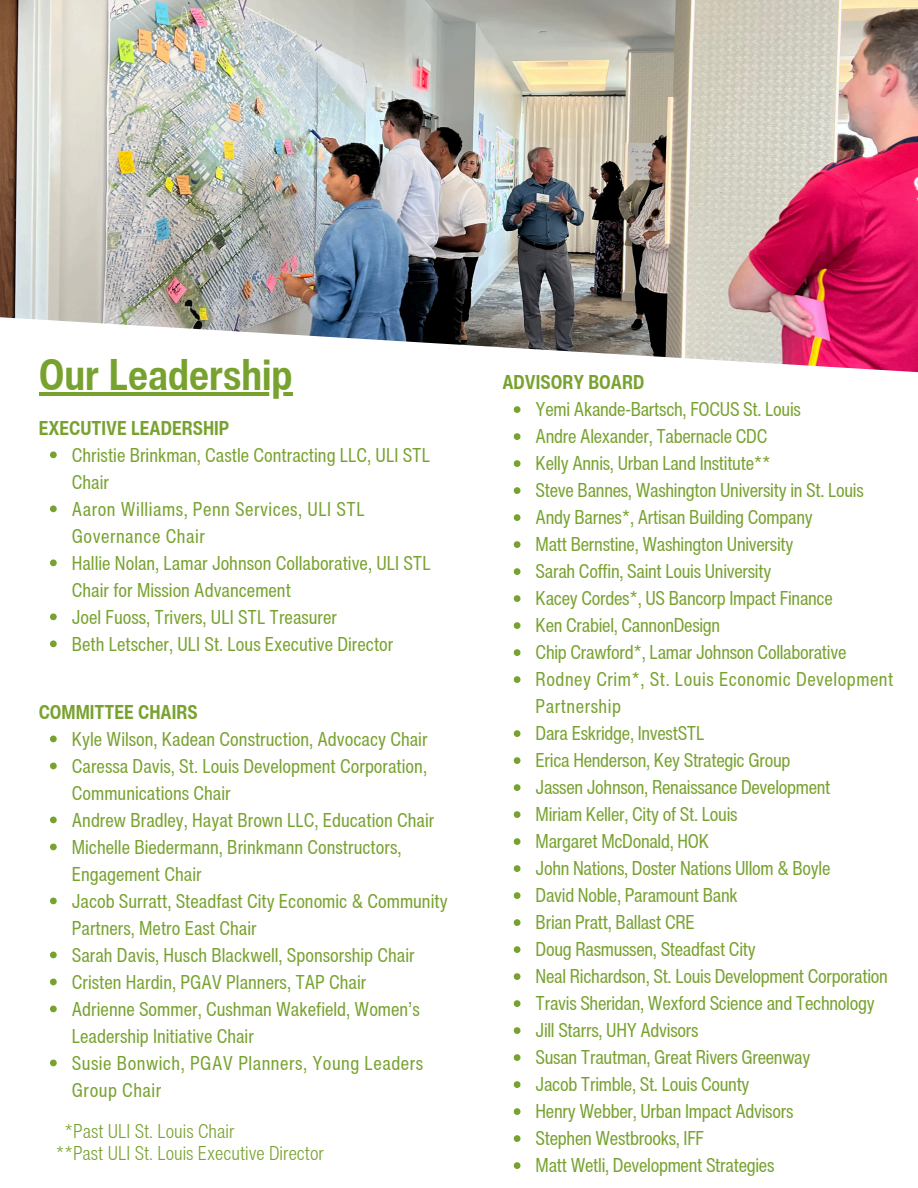
<style>
.page{position:relative;width:918px;height:1188px;background:#fff}
.page>*{position:absolute;margin:0;border:0;box-sizing:border-box;transform-origin:0 0}
.t1{font:700 condensed 43.2px "Helvetica Now Text";color:#78a22f}
.t2{font:condensed 19.5px/27px "Helvetica Now Text";letter-spacing:-.015em;color:#78a22f}
.t3{font:300 condensed 19.5px "Helvetica Now Text";color:#78a22f}
.t4{font:700 condensed 19.5px "Helvetica Now Text";color:#78a22f}
</style>
<div class="page">
<img style="left:0;top:0;width:918px;height:372px">
<hr style="left:39px;top:392px;width:254px;height:4px;background:#78a22f">
<svg style="left:50px;top:451px;width:7px;height:7px"></svg>
<svg style="left:50px;top:505px;width:7px;height:7px"></svg>
<svg style="left:50px;top:559px;width:7px;height:7px"></svg>
<svg style="left:50px;top:613px;width:7px;height:7px"></svg>
<svg style="left:50px;top:640px;width:7px;height:7px"></svg>
<svg style="left:50px;top:736px;width:7px;height:6px"></svg>
<svg style="left:50px;top:763px;width:7px;height:6px"></svg>
<svg style="left:50px;top:817px;width:7px;height:6px"></svg>
<svg style="left:50px;top:844px;width:7px;height:6px"></svg>
<svg style="left:50px;top:898px;width:7px;height:6px"></svg>
<svg style="left:50px;top:952px;width:7px;height:6px"></svg>
<svg style="left:50px;top:979px;width:7px;height:6px"></svg>
<svg style="left:50px;top:1006px;width:7px;height:6px"></svg>
<svg style="left:50px;top:1060px;width:7px;height:6px"></svg>
<svg style="left:514px;top:406px;width:6px;height:7px"></svg>
<svg style="left:514px;top:433px;width:6px;height:7px"></svg>
<svg style="left:514px;top:460px;width:6px;height:7px"></svg>
<svg style="left:514px;top:487px;width:6px;height:7px"></svg>
<svg style="left:514px;top:514px;width:6px;height:7px"></svg>
<svg style="left:514px;top:541px;width:6px;height:7px"></svg>
<svg style="left:514px;top:568px;width:6px;height:7px"></svg>
<svg style="left:514px;top:595px;width:6px;height:7px"></svg>
<svg style="left:514px;top:622px;width:6px;height:7px"></svg>
<svg style="left:514px;top:649px;width:6px;height:7px"></svg>
<svg style="left:514px;top:676px;width:6px;height:7px"></svg>
<svg style="left:514px;top:730px;width:6px;height:7px"></svg>
<svg style="left:514px;top:757px;width:6px;height:7px"></svg>
<svg style="left:514px;top:784px;width:6px;height:7px"></svg>
<svg style="left:514px;top:811px;width:6px;height:7px"></svg>
<svg style="left:514px;top:838px;width:6px;height:7px"></svg>
<svg style="left:514px;top:865px;width:6px;height:7px"></svg>
<svg style="left:514px;top:892px;width:6px;height:7px"></svg>
<svg style="left:514px;top:919px;width:6px;height:7px"></svg>
<svg style="left:514px;top:946px;width:6px;height:7px"></svg>
<svg style="left:514px;top:973px;width:6px;height:7px"></svg>
<svg style="left:514px;top:1000px;width:6px;height:7px"></svg>
<svg style="left:514px;top:1027px;width:6px;height:7px"></svg>
<svg style="left:514px;top:1054px;width:6px;height:7px"></svg>
<svg style="left:514px;top:1081px;width:6px;height:7px"></svg>
<svg style="left:514px;top:1108px;width:6px;height:7px"></svg>
<svg style="left:514px;top:1135px;width:6px;height:7px"></svg>
<svg style="left:514px;top:1162px;width:6px;height:7px"></svg>
<h1 class="t1" style="left:39px;top:342px;width:255px">Our Leadership</h1>
<p class="t4" style="left:39px;top:413px;width:192px">EXECUTIVE LEADERSHIP</p>
<p class="t2" style="left:72px;top:441px;width:360px">Christie Brinkman, Castle Contracting LLC, ULI STL Chair<br>Aaron Williams, Penn Services, ULI STL Governance Chair<br>Hallie Nolan, Lamar Johnson Collaborative, ULI STL Chair for Mission Advancement<br>Joel Fuoss, Trivers, ULI STL Treasurer<br>Beth Letscher, ULI St. Lous Executive Director</p>
<p class="t4" style="left:39px;top:697px;width:160px">COMMITTEE CHAIRS</p>
<p class="t2" style="left:72px;top:725px;width:377px">Kyle Wilson, Kadean Construction, Advocacy Chair Caressa Davis, St. Louis Development Corporation, Communications Chair<br>Andrew Bradley, Hayat Brown LLC, Education Chair Michelle Biedermann, Brinkmann Constructors, Engagement Chair<br>Jacob Surratt, Steadfast City Economic &amp; Community Partners, Metro East Chair<br>Sarah Davis, Husch Blackwell, Sponsorship Chair Cristen Hardin, PGAV Planners, TAP Chair<br>Adrienne Sommer, Cushman Wakefield, Women’s Leadership Initiative Chair<br>Susie Bonwich, PGAV Planners, Young Leaders Group Chair</p>
<p class="t3" style="left:65px;top:1116px;width:172px">*Past ULI St. Louis Chair</p>
<p class="t3" style="left:56px;top:1139px;width:270px">**Past ULI St. Louis Executive Director</p>
<p class="t4" style="left:502px;top:368px;width:143px">ADVISORY BOARD</p>
<p class="t2" style="left:536px;top:396px;width:359px">Yemi Akande-Bartsch, FOCUS St. Louis<br>Andre Alexander, Tabernacle CDC<br>Kelly Annis, Urban Land Institute**<br>Steve Bannes, Washington University in St. Louis Andy Barnes*, Artisan Building Company<br>Matt Bernstine, Washington University<br>Sarah Coffin, Saint Louis University<br>Kacey Cordes*, US Bancorp Impact Finance<br>Ken Crabiel, CannonDesign<br>Chip Crawford*, Lamar Johnson Collaborative Rodney Crim*, St. Louis Economic Development Partnership<br>Dara Eskridge, InvestSTL<br>Erica Henderson, Key Strategic Group<br>Jassen Johnson, Renaissance Development<br>Miriam Keller, City of St. Louis<br>Margaret McDonald, HOK<br>John Nations, Doster Nations Ullom &amp; Boyle<br>David Noble, Paramount Bank<br>Brian Pratt, Ballast CRE<br>Doug Rasmussen, Steadfast City<br>Neal Richardson, St. Louis Development Corporation Travis Sheridan, Wexford Science and Technology Jill Starrs, UHY Advisors<br>Susan Trautman, Great Rivers Greenway<br>Jacob Trimble, St. Louis County<br>Henry Webber, Urban Impact Advisors<br>Stephen Westbrooks, IFF<br>Matt Wetli, Development Strategies</p>
</div>
